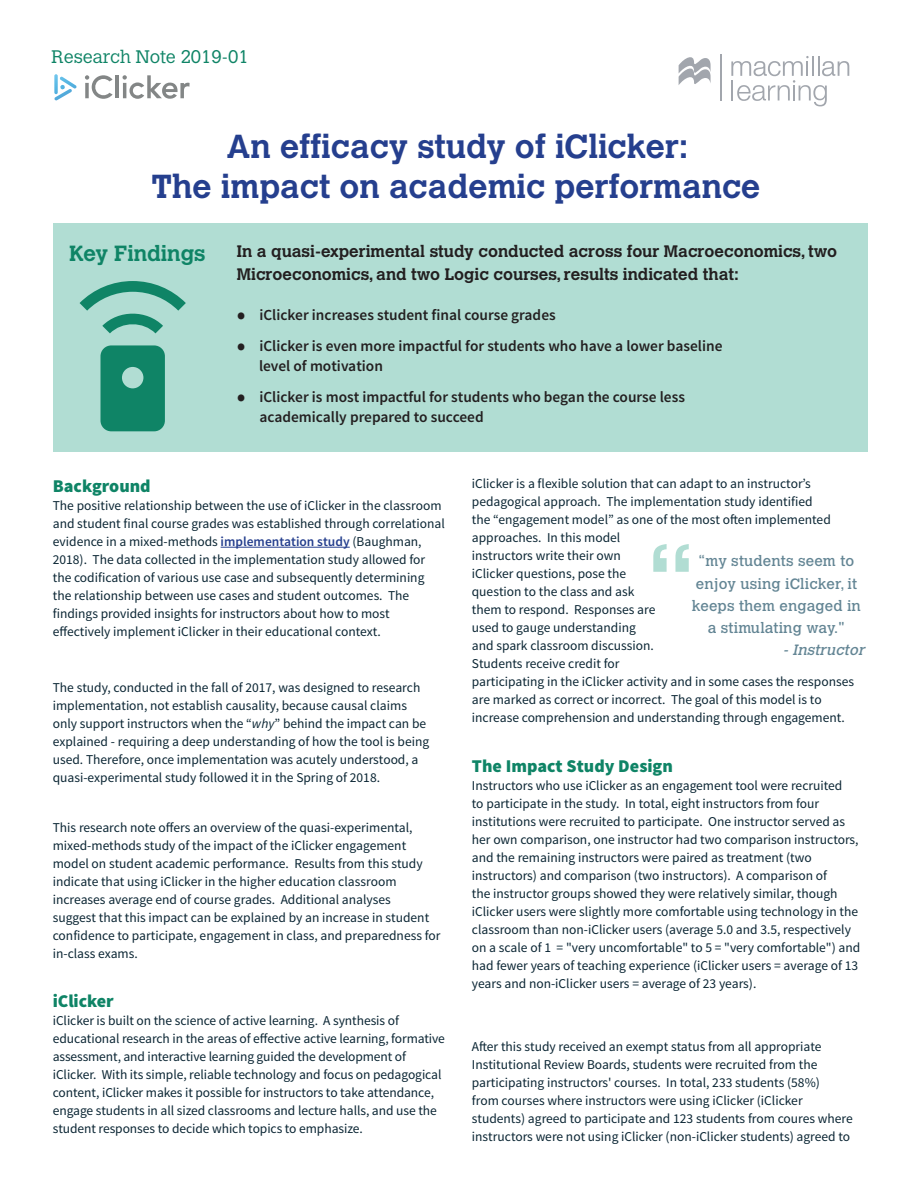
<style>
.page{position:relative;width:918px;height:1188px;background:#fff}
.page>*{position:absolute;margin:0;border:0;box-sizing:border-box;transform-origin:0 0}
.t1{font:700 33px/39px "Calvert MT Std";color:#253f8e;text-align:center}
.t2{font:700 21.75px "Calvert MT Std";color:#0f8466}
.t3{font:900 18px "Source Sans Pro";color:#0f8466}
.t4{font:300 18px "Calvert MT Std";color:#0f8466}
.t5{font:700 16.5px/22.5px "Calvert MT Std";color:#231f20}
.t6{font:600 15.3px/19.5px "Source Sans Pro";color:#231f20}
.t7{font:14.85px/22.2px "Calvert MT Std";letter-spacing:.01em;color:#638594;text-align:center}
.t8{font:italic 14.85px "Calvert MT Std";color:#638594}
.t9{font:13.5px/18px "Source Sans Pro";color:#0a2533}
.s1{font-size:27px}
.s2{font-weight:600;color:#253f8e}
.s3{font-style:italic}
</style>
<div class="page">
<hr style="left:221px;top:547px;width:129px;height:1px;background:#253f8e">
<svg style="left:679px;top:57px;width:32px;height:28px"></svg>
<hr style="left:720px;top:54px;width:2px;height:47px;background:#a2a6ad">
<svg style="left:731px;top:56px;width:118px;height:50px"></svg>
<div style="left:53px;top:223px;width:815px;height:228px;background:#b1ddd3"></div>
<svg style="left:100px;top:345px;width:65px;height:86px;background:#1e8c70"></svg>
<svg style="left:80px;top:281px;width:106px;height:52px"></svg>
<svg style="left:653px;top:544px;width:36px;height:28px"></svg>
<hr style="left:116px;top:75px;width:3px;height:23px;background:#626666">
<svg style="left:123px;top:75px;width:67px;height:24px"></svg>
<svg style="left:85px;top:75px;width:28px;height:24px"></svg>
<svg style="left:54px;top:77px;width:23px;height:24px"></svg>
<h3 class="t4" style="left:52px;top:46px;width:199px">Research Note 2019-01</h3>
<h1 class="t1" style="left:151px;top:127px;width:611px">An efficacy study of iClicker:<br>The impact on academic performance</h1>
<h2 class="t2" style="left:69px;top:240px;width:138px">Key Findings</h2>
<p class="t5" style="left:237px;top:240px;width:602px">In a quasi-experimental study conducted across four Macroeconomics, two<br>Microeconomics, and two Logic courses, results indicated that:</p>
<p class="t6" style="left:237px;top:305px;width:320px"><span class="s1">•</span> iClicker increases student final course grades</p>
<p class="t6" style="left:259px;top:337px;width:465px;text-indent:-22px"><span class="s1">•</span> iClicker is even more impactful for students who have a lower baseline level of motivation</p>
<p class="t6" style="left:259px;top:388px;width:427px;text-indent:-23px"><span class="s1">•</span> iClicker is most impactful for students who began the course less academically prepared to succeed</p>
<h3 class="t3" style="left:53px;top:474px;width:99px">Background</h3>
<p class="t9" style="left:53px;top:497px;width:394px">The positive relationship between the use of iClicker in the classroom and student final course grades was established through correlational evidence in a mixed-methods <span class="s2">implementation study</span> (Baughman, 2018). The data collected in the implementation study allowed for the codification of various use case and subsequently determining the relationship between use cases and student outcomes. The findings provided insights for instructors about how to most effectively implement iClicker in their educational context.</p>
<p class="t9" style="left:53px;top:679px;width:378px">The study, conducted in the fall of 2017, was designed to research implementation, not establish causality, because causal claims only support instructors when the “<span class="s3">why</span>” behind the impact can be explained - requiring a deep understanding of how the tool is being used. Therefore, once implementation was acutely understood, a quasi-experimental study followed it in the Spring of 2018.</p>
<p class="t9" style="left:53px;top:818px;width:389px">This research note offers an overview of the quasi-experimental, mixed-methods study of the impact of the iClicker engagement model on student academic performance. Results from this study indicate that using iClicker in the higher education classroom increases average end of course grades. Additional analyses<br>suggest that this impact can be explained by an increase in student confidence to participate, engagement in class, and preparedness for in-class exams.</p>
<h3 class="t3" style="left:53px;top:989px;width:62px">iClicker</h3>
<p class="t9" style="left:53px;top:1012px;width:394px">iClicker is built on the science of active learning. A synthesis of educational research in the areas of effective active learning, formative assessment, and interactive learning guided the development of iClicker. With its simple, reliable technology and focus on pedagogical content, iClicker makes it possible for instructors to take attendance, engage students in all sized classrooms and lecture halls, and use the student responses to decide which topics to emphasize.</p>
<p class="t9" style="left:472px;top:475px;width:384px">iClicker is a flexible solution that can adapt to an instructor’s pedagogical approach. The implementation study identified<br>the “engagement model” as one of the most often implemented approaches. In this model<br>instructors write their own<br>iClicker questions, pose the<br>question to the class and ask<br>them to respond. Responses are<br>used to gauge understanding<br>and spark classroom discussion.<br>Students receive credit for<br>participating in the iClicker activity and in some cases the responses are marked as correct or incorrect. The goal of this model is to increase comprehension and understanding through engagement.</p>
<h3 class="t3" style="left:472px;top:754px;width:203px">The Impact Study Design</h3>
<p class="t9" style="left:472px;top:777px;width:390px">Instructors who use iClicker as an engagement tool were recruited<br>to participate in the study. In total, eight instructors from four institutions were recruited to participate. One instructor served as her own comparison, one instructor had two comparison instructors, and the remaining instructors were paired as treatment (two instructors) and comparison (two instructors). A comparison of<br>the instructor groups showed they were relatively similar, though iClicker users were slightly more comfortable using technology in the classroom than non-iClicker users (average 5.0 and 3.5, respectively on a scale of 1 = "very uncomfortable" to 5 = "very comfortable") and had fewer years of teaching experience (iClicker users = average of 13 years and non-iClicker users = average of 23 years).</p>
<p class="t7" style="left:692px;top:550px;width:170px">“my students seem to enjoy using iClicker, it keeps them engaged in a stimulating way."</p>
<p class="t8" style="left:783px;top:641px;width:87px">-Instructor</p>
<p class="t9" style="left:472px;top:1038px;width:383px">After this study received an exempt status from all appropriate Institutional Review Boards, students were recruited from the participating instructors' courses. In total, 233 students (58%)<br>from courses where instructors were using iClicker (iClicker students) agreed to participate and 123 students from coures where instructors were not using iClicker (non-iClicker students) agreed to</p>
</div>
